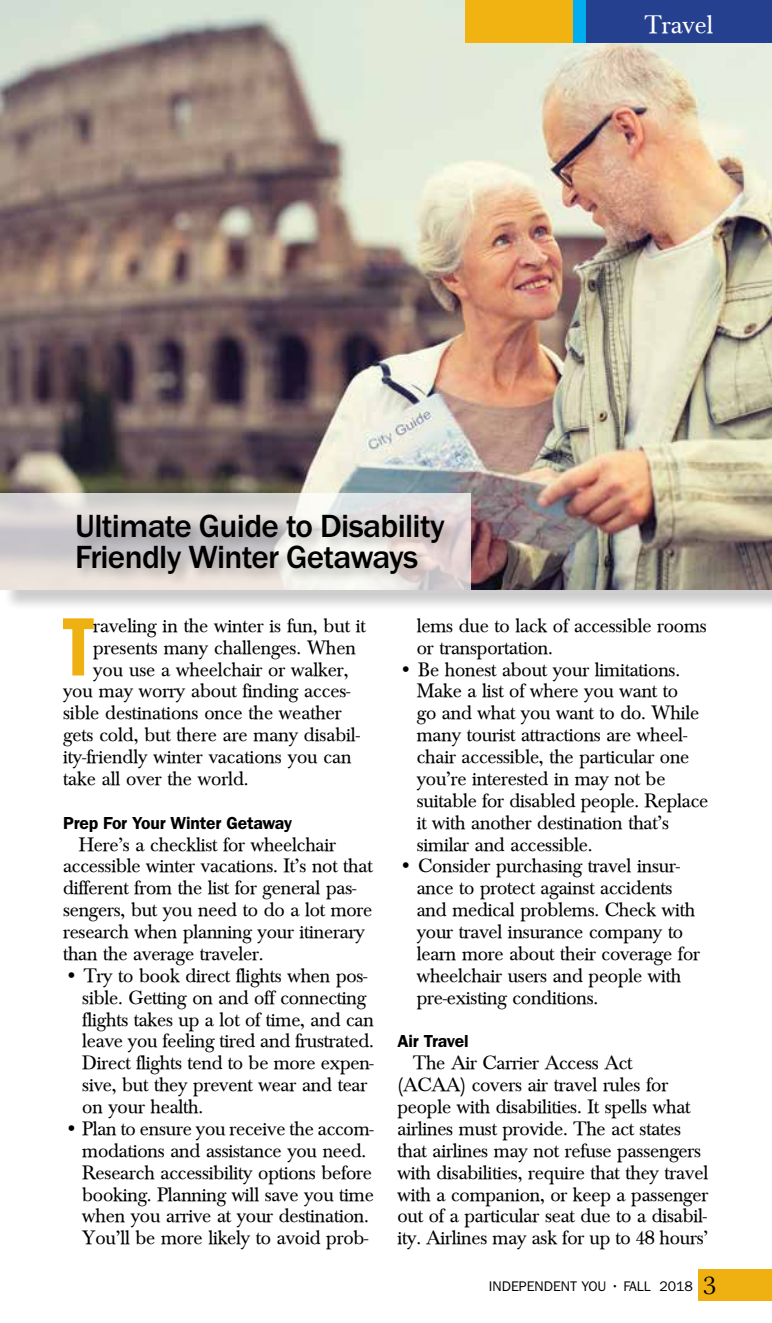
<style>
.page{position:relative;width:772px;height:1323px;background:#fff}
.page>*{position:absolute;margin:0;border:0;box-sizing:border-box;transform-origin:0 0}
.t1{font:85.75px "ITC Franklin Gothic Std Dm Cp";color:#eeb111}
.t2{font:700 33.25px/31.5px "Franklin Gothic";letter-spacing:-.02em;color:#000}
.t3{font:26.25px "Baskerville";color:#fff}
.t4{font:20.12px/21.9px "Baskerville";letter-spacing:-.01em;color:#000}
.t5{font:600 17.5px "ITC Franklin Gothic Std";letter-spacing:-.01em;color:#000}
.t6{font:14px "ITC Franklin Gothic Std";color:#000}
.s1{font-family:"Kepler Std";font-weight:300;font-size:28px}
</style>
<div class="page">
<div style="left:3px;top:0;width:769px;height:612px;background:#000;opacity:.2"></div>
<img style="left:0;top:0;width:772px;height:590px">
<div style="left:466px;top:0;width:306px;height:42px;background:#25408f"></div>
<div style="left:699px;top:1269px;width:73px;height:32px;background:#eeb111"></div>
<div style="left:466px;top:0;width:120px;height:42px;background:#f0b311"></div>
<div style="left:573px;top:0;width:13px;height:42px;background:#00aeef"></div>
<svg style="left:0;top:493px;width:470px;height:97px;background:#dcd8d7"></svg>
<div style="left:75px;top:511px;width:384px;height:78px;background:#000;opacity:.3"></div>
<h2 class="t2" style="left:75px;top:510px;width:371px">Ultimate Guide to Disability<br>Friendly Winter Getaways</h2>
<h3 class="t3" style="left:645px;top:10px;width:70px">Travel</h3>
<h1 class="t1" style="left:63px;top:600px;width:32px">T</h1>
<p class="t4" style="left:93px;top:615px;width:274px">raveling in the winter is fun, but it</p>
<p class="t4" style="left:93px;top:637px;width:264px">presents many challenges. When</p>
<p class="t4" style="left:93px;top:659px;width:257px">you use a wheelchair or walker,</p>
<p class="t4" style="left:63px;top:680px;width:289px">you may worry about finding acces-</p>
<p class="t4" style="left:63px;top:702px;width:280px">sible destinations once the weather</p>
<p class="t4" style="left:63px;top:724px;width:298px">gets cold, but there are many disabil-</p>
<p class="t4" style="left:63px;top:746px;width:290px">ity-friendly winter vacations you can</p>
<p class="t4" style="left:63px;top:768px;width:187px">take all over the world.</p>
<p class="t5" style="left:63px;top:812px;width:230px">Prep For Your Winter Getaway</p>
<p class="t4" style="left:63px;top:834px;width:311px;text-indent:16px">Here’s a checklist for wheelchair accessible winter vacations. It’s not that different from the list for general pas&shy;sengers, but you need to do a lot more research when planning your itinerary than the average traveler.</p>
<p class="t4" style="left:82px;top:965px;width:293px;text-indent:-18px">• Try to book direct flights when pos&shy;sible. Getting on and off connecting flights takes up a lot of time, and can leave you feeling tired and frustrated.<br>Direct flights tend to be more expen&shy;sive, but they prevent wear and tear on your health.</p>
<p class="t4" style="left:82px;top:1118px;width:293px;text-indent:-18px">• Plan to ensure you receive the accom&shy;modations and assistance you need.<br>Research accessibility options before booking. Planning will save you time when you arrive at your destination.<br>You’ll be more likely to avoid prob-</p>
<p class="t4" style="left:417px;top:615px;width:291px">lems due to lack of accessible rooms or transportation.</p>
<p class="t4" style="left:417px;top:659px;width:293px;text-indent:-18px">• Be honest about your limitations.<br>Make a list of where you want to<br>go and what you want to do. While many tourist attractions are wheel&shy;chair accessible, the particular one you’re interested in may not be suitable for disabled people. Replace it with another destination that’s similar and accessible.</p>
<p class="t4" style="left:417px;top:855px;width:285px;text-indent:-18px">• Consider purchasing travel insur&shy;ance to protect against accidents and medical problems. Check with your travel insurance company to learn more about their coverage for wheelchair users and people with pre-existing conditions.</p>
<p class="t5" style="left:397px;top:1031px;width:73px">Air Travel</p>
<p class="t4" style="left:397px;top:1052px;width:312px;text-indent:16px">The Air Carrier Access Act<br>(ACAA) covers air travel rules for people with disabilities. It spells what airlines must provide. The act states that airlines may not refuse passengers with disabilities, require that they travel with a companion, or keep a passenger out of a particular seat due to a disabil&shy;ity. Airlines may ask for up to 48 hours’</p>
<p class="t6" style="left:489px;top:1278px;width:228px">INDEPENDENT YOU • FALL 2018 <span class="s1">3</span></p>
</div>
